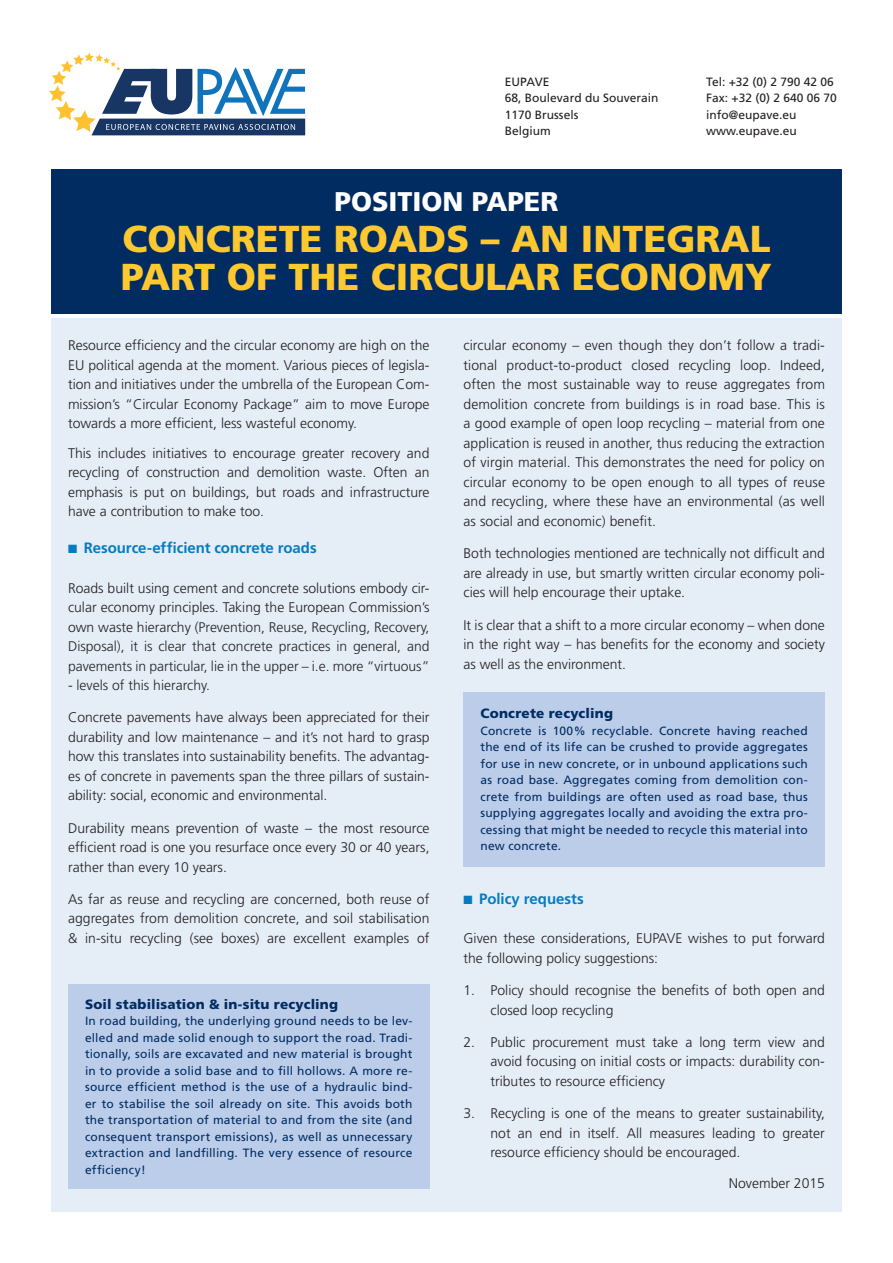
<style>
.page{position:relative;width:893px;height:1263px;background:#fff}
.page>*{position:absolute;margin:0;border:0;box-sizing:border-box;transform-origin:0 0}
.t1{font:900 37.5px/37.5px "Frutiger";color:#fec830}
.t2{font:900 27px "Frutiger";color:#fff}
.t3{font:700 15px "Frutiger";letter-spacing:-.005em;color:#057cc2}
.body{font:300 13.95px/19.5px "Frutiger";color:#231f20;text-align:justify}
.body-2{font:300 13.95px/19.5px "Frutiger";color:#252525;text-align:justify}
.t4{font:900 13.5px "Frutiger";letter-spacing:.015em;color:#002c62}
.t5{font:12px/16.5px "Frutiger";letter-spacing:.015em;color:#002c62;text-align:justify}
.EU_body_left{font:12px "Frutiger";color:#231f20}
.s1{color:#231f20}
</style>
<div class="page">
<div style="left:51px;top:318px;width:791px;height:894px;background:#e5edf7"></div>
<div style="left:51px;top:169px;width:791px;height:145px;background:#002c62"></div>
<svg style="left:49px;top:53px;width:256px;height:82px"></svg>
<div style="left:68px;top:984px;width:361px;height:204px;background:#bccde9"></div>
<div style="left:463px;top:692px;width:362px;height:174px;background:#bccde9"></div>
<p class="EU_body_left" style="left:505px;top:75px;width:46px">EUPAVE</p>
<p class="EU_body_left" style="left:505px;top:91px;width:155px">68, Boulevard du Souverain</p>
<p class="EU_body_left" style="left:505px;top:108px;width:75px">1170 Brussels</p>
<p class="EU_body_left" style="left:505px;top:124px;width:48px">Belgium</p>
<p class="EU_body_left" style="left:706px;top:75px;width:129px">Tel: +32 (0) 2 790 42 06</p>
<p class="EU_body_left" style="left:706px;top:91px;width:132px">Fax: +32 (0) 2 640 06 70</p>
<p class="EU_body_left" style="left:706px;top:108px;width:92px">info@eupave.eu</p>
<p class="EU_body_left" style="left:706px;top:124px;width:92px">www.eupave.eu</p>
<p class="t2" style="left:335px;top:185px;width:225px">POSITION PAPER</p>
<p class="t1" style="left:121px;top:220px;width:652px">CONCRETE ROADS – AN INTEGRAL<br>PART OF THE CIRCULAR ECONOMY</p>
<p class="body" style="left:68px;top:336px;width:363px">Resource efficiency and the circular economy are high on the EU political agenda at the moment. Various pieces of legisla&shy;tion and initiatives under the umbrella of the European Com&shy;mission’s “Circular Economy Package” aim to move Europe towards a more efficient, less wasteful economy.</p>
<p class="body" style="left:68px;top:443px;width:363px">This includes initiatives to encourage greater recovery and recycling of construction and demolition waste. Often an emphasis is put on buildings, but roads and infrastructure have a contribution to make too.</p>
<p class="t3" style="left:68px;top:539px;width:250px">■ Resource-efficient concrete roads</p>
<p class="body-2" style="left:68px;top:578px;width:363px"><span class="s1">Roads built using cement and concrete solutions embody cir&shy;cular economy principles. Taking the European Commission’s own waste hierarchy (</span>Prevention, Reuse, Recycling, Recovery, Disposal), it is clear that concrete practices in general, and pavements in particular, lie in the upper – i.e. more “virtuous”</p>
<p class="body-2" style="left:68px;top:676px;width:143px">- levels of this hierarchy.</p>
<p class="body" style="left:68px;top:708px;width:363px">Concrete pavements have always been appreciated for their durability and low maintenance – and it’s not hard to grasp how this translates into sustainability benefits. The advantag&shy;es of concrete in pavements span the three pillars of sustain&shy;ability: social, economic and environmental.</p>
<p class="body" style="left:68px;top:818px;width:363px">Durability means prevention of waste – the most resource efficient road is one you resurface once every 30 or 40 years, rather than every 10 years.</p>
<p class="body" style="left:68px;top:889px;width:363px">As far as reuse and recycling are concerned, both reuse of aggregates from demolition concrete, and soil stabilisation &amp; in-situ recycling (see boxes) are excellent examples of</p>
<p class="t4" style="left:85px;top:996px;width:255px">Soil stabilisation &amp; in-situ recycling</p>
<p class="t5" style="left:85px;top:1013px;width:329px">In road building, the underlying ground needs to be lev&shy;elled and made solid enough to support the road. Tradi&shy;tionally, soils are excavated and new material is brought in to provide a solid base and to fill hollows. A more re&shy;source efficient method is the use of a hydraulic bind&shy;er to stabilise the soil already on site. This avoids both the transportation of material to and from the site (and consequent transport emissions), as well as unnecessary extraction and landfilling. The very essence of resource efficiency!</p>
<p class="body" style="left:463px;top:336px;width:363px">circular economy – even though they don’t follow a tradi&shy;tional product-to-product closed recycling loop. Indeed, often the most sustainable way to reuse aggregates from demolition concrete from buildings is in road base. This is a good example of open loop recycling – material from one application is reused in another, thus reducing the extraction of virgin material. This demonstrates the need for policy on circular economy to be open enough to all types of reuse and recycling, where these have an environmental (as well as social and economic) benefit.</p>
<p class="body" style="left:463px;top:544px;width:363px">Both technologies mentioned are technically not difficult and are already in use, but smartly written circular economy poli&shy;cies will help encourage their uptake.</p>
<p class="body" style="left:463px;top:615px;width:363px">It is clear that a shift to a more circular economy – when done in the right way – has benefits for the economy and society as well as the environment.</p>
<p class="t4" style="left:480px;top:705px;width:134px">Concrete recycling</p>
<p class="t5" style="left:480px;top:722px;width:329px">Concrete is 100% recyclable. Concrete having reached the end of its life can be crushed to provide aggregates for use in new concrete, or in unbound applications such as road base. Aggregates coming from demolition con&shy;crete from buildings are often used as road base, thus supplying aggregates locally and avoiding the extra pro&shy;cessing that might be needed to recycle this material into new concrete.</p>
<p class="t3" style="left:463px;top:890px;width:122px">■ Policy requests</p>
<p class="body" style="left:463px;top:929px;width:363px">Given these considerations, EUPAVE wishes to put forward the following policy suggestions:</p>
<p class="body" style="left:490px;top:981px;width:336px;text-indent:-27px">1. Policy should recognise the benefits of both open and closed loop recycling</p>
<p class="body" style="left:490px;top:1032px;width:336px;text-indent:-27px">2. Public procurement must take a long term view and avoid focusing on initial costs or impacts: durability con&shy;tributes to resource efficiency</p>
<p class="body" style="left:490px;top:1104px;width:336px;text-indent:-27px">3. Recycling is one of the means to greater sustainability, not an end in itself. All measures leading to greater resource efficiency should be encouraged.</p>
<p class="body" style="left:729px;top:1174px;width:98px">November 2015</p>
</div>
